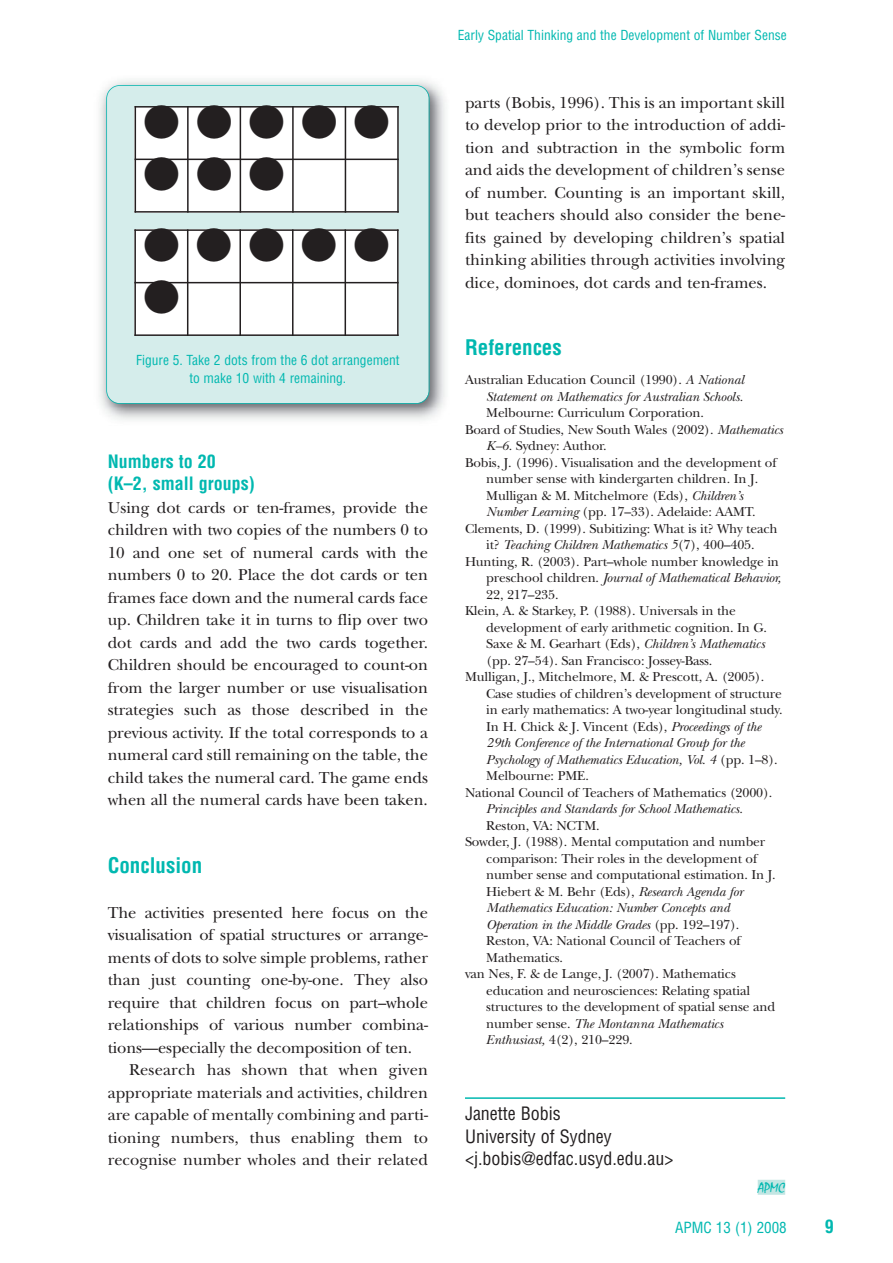
<style>
.page{position:relative;width:893px;height:1263px;background:#fff}
.page>*{position:absolute;margin:0;border:0;box-sizing:border-box;transform-origin:0 0}
.t1{font:46.5px/52.5px "Zapf Dingbats";color:#231f20}
.t2{font:700 condensed 21px "Helvetica";color:#00b8b0}
.t3{font:condensed 18px/22.5px "Helvetica";color:#231f20}
.t4{font:700 condensed 18px/22.5px "Helvetica";color:#00b8b0}
.t5{font:16.5px/22.5px "New Baskerville";letter-spacing:-.005em;color:#231f20;text-align:justify}
.t6{font:condensed 15px "Helvetica";color:#00b8b0}
.t7{font:13.5px "New Baskerville";letter-spacing:-.01em;color:#231f20}
.t8{font:italic 13.5px/16.5px "New Baskerville";letter-spacing:-.01em;color:#231f20;text-align:right}
.t9{font:condensed 13.5px/18px "Helvetica";color:#00b8b0;text-align:center}
.t10{font:13.5px "Mistral";color:#00b8b0}
.s1{font-style:normal}
.s2{font-style:italic}
</style>
<div class="page">
<hr style="left:465px;top:1097px;width:320px;height:2px;background:#00b8b0">
<div style="left:758px;top:1180px;width:27px;height:15px;background:#c3e6e3"></div>
<img style="left:99px;top:80px;width:346px;height:340px">
<div style="left:107px;top:86px;width:322px;height:317px;background:#d5edeb;border-radius:13px"></div>
<div style="left:106px;top:85px;width:323px;height:319px;border:2px solid #00b8b0;border-radius:14px"></div>
<div style="left:135px;top:106px;width:53px;height:53px;background:#fff"></div>
<div style="left:188px;top:106px;width:52px;height:53px;background:#fff"></div>
<div style="left:240px;top:106px;width:53px;height:53px;background:#fff"></div>
<div style="left:293px;top:106px;width:52px;height:53px;background:#fff"></div>
<div style="left:345px;top:106px;width:54px;height:53px;background:#fff"></div>
<div style="left:135px;top:159px;width:53px;height:54px;background:#fff"></div>
<div style="left:188px;top:159px;width:52px;height:54px;background:#fff"></div>
<div style="left:240px;top:159px;width:53px;height:54px;background:#fff"></div>
<div style="left:293px;top:159px;width:106px;height:54px;background:#fff"></div>
<hr style="left:135px;top:106px;width:1px;height:107px;background:#231f20">
<hr style="left:187px;top:106px;width:2px;height:107px;background:#231f20">
<hr style="left:240px;top:106px;width:1px;height:107px;background:#231f20">
<hr style="left:292px;top:106px;width:2px;height:107px;background:#231f20">
<hr style="left:345px;top:106px;width:1px;height:107px;background:#231f20">
<hr style="left:397px;top:106px;width:2px;height:107px;background:#231f20">
<hr style="left:135px;top:106px;width:264px;height:2px;background:#231f20">
<hr style="left:135px;top:159px;width:264px;height:1px;background:#231f20">
<hr style="left:135px;top:211px;width:264px;height:2px;background:#231f20">
<div style="left:134px;top:229px;width:54px;height:54px;background:#fff"></div>
<div style="left:188px;top:229px;width:52px;height:54px;background:#fff"></div>
<div style="left:240px;top:229px;width:53px;height:54px;background:#fff"></div>
<div style="left:293px;top:229px;width:52px;height:54px;background:#fff"></div>
<div style="left:345px;top:229px;width:54px;height:54px;background:#fff"></div>
<div style="left:134px;top:283px;width:54px;height:53px;background:#fff"></div>
<div style="left:188px;top:283px;width:211px;height:53px;background:#fff"></div>
<hr style="left:134px;top:229px;width:2px;height:107px;background:#231f20">
<hr style="left:187px;top:229px;width:1px;height:107px;background:#231f20">
<hr style="left:239px;top:229px;width:2px;height:107px;background:#231f20">
<hr style="left:292px;top:229px;width:1px;height:107px;background:#231f20">
<hr style="left:344px;top:229px;width:2px;height:107px;background:#231f20">
<hr style="left:397px;top:229px;width:2px;height:107px;background:#231f20">
<hr style="left:134px;top:229px;width:265px;height:2px;background:#231f20">
<hr style="left:134px;top:282px;width:265px;height:1px;background:#231f20">
<hr style="left:134px;top:334px;width:265px;height:2px;background:#231f20">
<h1 class="t1" style="left:143px;top:96px;width:248px">●●●●●</h1>
<h1 class="t1" style="left:143px;top:148px;width:143px">●●●</h1>
<h1 class="t1" style="left:143px;top:219px;width:248px">●●●●● ●</h1>
<p class="t9" style="left:136px;top:352px;width:265px">Figure 5. Take 2 dots from the 6 dot arrangement to make 10 with 4 remaining.</p>
<p class="t4" style="left:108px;top:451px;width:148px">Numbers to 20 (K–2, small groups)</p>
<p class="t5" style="left:108px;top:498px;width:322px">Using dot cards or ten-frames, provide the children with two copies of the numbers 0 to 10 and one set of numeral cards with the numbers 0 to 20. Place the dot cards or ten frames face down and the numeral cards face up. Children take it in turns to flip over two dot cards and add the two cards together.<br>Children should be encouraged to count-on from the larger number or use visualisation strategies such as those described in the previous activity. If the total corresponds to a numeral card still remaining on the table, the child takes the numeral card. The game ends when all the numeral cards have been taken.</p>
<p class="t2" style="left:108px;top:857px;width:96px">Conclusion</p>
<p class="t5" style="left:108px;top:903px;width:322px">The activities presented here focus on the</p>
<p class="t5" style="left:108px;top:926px;width:322px">visualisation of spatial structures or arrange-</p>
<p class="t5" style="left:108px;top:948px;width:322px">ments of dots to solve simple problems, rather</p>
<p class="t5" style="left:108px;top:970px;width:322px">than just counting one-by-one. They also</p>
<p class="t5" style="left:108px;top:993px;width:322px">require that children focus on part–whole</p>
<p class="t5" style="left:108px;top:1015px;width:322px">relationships of various number combina-</p>
<p class="t5" style="left:108px;top:1038px;width:306px">tions—especially the decomposition of ten.</p>
<p class="t5" style="left:129px;top:1060px;width:300px">Research has shown that when given</p>
<p class="t5" style="left:108px;top:1083px;width:322px">appropriate materials and activities, children</p>
<p class="t5" style="left:108px;top:1105px;width:322px">are capable of mentally combining and parti-</p>
<p class="t5" style="left:108px;top:1128px;width:322px">tioning numbers, thus enabling them to</p>
<p class="t5" style="left:108px;top:1150px;width:322px">recognise number wholes and their related</p>
<p class="t9" style="left:458px;top:27px;width:330px">Early Spatial Thinking and the Development of Number Sense</p>
<p class="t5" style="left:465px;top:93px;width:322px">parts (Bobis, 1996). This is an important skill to develop prior to the introduction of addi&shy;tion and subtraction in the symbolic form and aids the development of children’s sense of number. Counting is an important skill, but teachers should also consider the bene&shy;fits gained by developing children’s spatial thinking abilities through activities involving dice, dominoes, dot cards and ten-frames.</p>
<p class="t2" style="left:465px;top:339px;width:98px">References</p>
<p class="t8" style="left:465px;top:373px;width:280px"><span class="s1">Australian Education Council (1990).</span> A National<br>Statement on Mathematics for Australian Schools.</p>
<p class="t7" style="left:486px;top:408px;width:219px">Melbourne: Curriculum Corporation.</p>
<p class="t7" style="left:465px;top:425px;width:319px">Board of Studies, New South Wales (2002). <span class="s2">Mathematics</span></p>
<p class="t7" style="left:486px;top:441px;width:122px"><span class="s2">K–6.</span> Sydney: Author.</p>
<p class="t7" style="left:465px;top:458px;width:313px">Bobis, J. (1996). Visualisation and the development of</p>
<p class="t7" style="left:486px;top:474px;width:273px">number sense with kindergarten children<span class="s2">.</span> In J.</p>
<p class="t7" style="left:486px;top:491px;width:259px">Mulligan &amp; M. Mitchelmore (Eds), <span class="s2">Children’s</span></p>
<p class="t7" style="left:486px;top:507px;width:271px"><span class="s2">Number Learning</span> (pp. 17–33). Adelaide: AAMT.</p>
<p class="t7" style="left:465px;top:524px;width:314px">Clements, D. (1999). Subitizing: What is it? Why teach</p>
<p class="t8" style="left:486px;top:538px;width:270px"><span class="s1">it?</span> Teaching Children Mathematics 5<span class="s1">(7), 400–405.</span></p>
<p class="t7" style="left:465px;top:557px;width:316px">Hunting, R. (2003). Part–whole number knowledge in</p>
<p class="t8" style="left:486px;top:571px;width:296px"><span class="s1">preschool children.</span> Journal of Mathematical Behavior,</p>
<p class="t7" style="left:486px;top:590px;width:74px">22, 217–235.</p>
<p class="t7" style="left:465px;top:606px;width:272px">Klein, A. &amp; Starkey, P. (1988). Universals in the</p>
<p class="t7" style="left:486px;top:623px;width:282px">development of early arithmetic cognition. In G.</p>
<p class="t7" style="left:486px;top:639px;width:280px">Saxe &amp; M. Gearhart (Eds), <span class="s2">Children’s Mathematics</span></p>
<p class="t7" style="left:486px;top:656px;width:228px">(pp. 27–54). San Francisco: Jossey-Bass.</p>
<p class="t7" style="left:465px;top:672px;width:301px">Mulligan, J., Mitchelmore, M. &amp; Prescott, A. (2005).</p>
<p class="t7" style="left:486px;top:689px;width:297px">Case studies of children’s development of structure</p>
<p class="t7" style="left:486px;top:705px;width:298px">in early mathematics: A two-year longitudinal study.</p>
<p class="t7" style="left:486px;top:722px;width:276px">In H. Chick &amp; J. Vincent (Eds), <span class="s2">Proceedings of the</span></p>
<p class="t8" style="left:486px;top:736px;width:260px">29th Conference of the International Group for the</p>
<p class="t8" style="left:486px;top:753px;width:293px">Psychology of Mathematics Education, Vol. 4 <span class="s1">(pp. 1–8).</span></p>
<p class="t7" style="left:486px;top:771px;width:104px">Melbourne: PME.</p>
<p class="t7" style="left:465px;top:788px;width:309px">National Council of Teachers of Mathematics (2000).</p>
<p class="t8" style="left:486px;top:802px;width:258px">Principles and Standards for School Mathematics.</p>
<p class="t7" style="left:486px;top:821px;width:115px">Reston, VA: NCTM.</p>
<p class="t7" style="left:465px;top:837px;width:302px">Sowder, J. (1988). Mental computation and number</p>
<p class="t7" style="left:486px;top:854px;width:272px">comparison: Their roles in the development of</p>
<p class="t7" style="left:486px;top:870px;width:291px">number sense and computational estimation. In J.</p>
<p class="t7" style="left:486px;top:887px;width:258px">Hiebert &amp; M. Behr (Eds), <span class="s2">Research Agenda for</span></p>
<p class="t8" style="left:486px;top:901px;width:245px">Mathematics Education: Number Concepts and</p>
<p class="t8" style="left:486px;top:918px;width:255px">Operation in the Middle Grades <span class="s1">(pp. 192–197).</span></p>
<p class="t7" style="left:486px;top:936px;width:256px">Reston, VA: National Council of Teachers of</p>
<p class="t7" style="left:486px;top:953px;width:78px">Mathematics.</p>
<p class="t7" style="left:465px;top:969px;width:272px">van Nes, F. &amp; de Lange, J. (2007). Mathematics</p>
<p class="t7" style="left:486px;top:986px;width:265px">education and neurosciences: Relating spatial</p>
<p class="t7" style="left:486px;top:1002px;width:290px">structures to the development of spatial sense and</p>
<p class="t8" style="left:486px;top:1017px;width:238px"><span class="s1">number sense.</span> The Montanna Mathematics</p>
<p class="t7" style="left:486px;top:1035px;width:148px"><span class="s2">Enthusiast,</span> 4(2), 210–229.</p>
<p class="t3" style="left:465px;top:1104px;width:210px">Janette Bobis<br>University of Sydney &lt;j.bobis@edfac.usyd.edu.au&gt;</p>
<p class="t10" style="left:758px;top:1182px;width:29px">APMC</p>
<p class="t6" style="left:675px;top:1221px;width:113px">APMC 13 (1) 2008</p>
<p class="t4" style="left:825px;top:1216px;width:10px">9</p>
</div>
